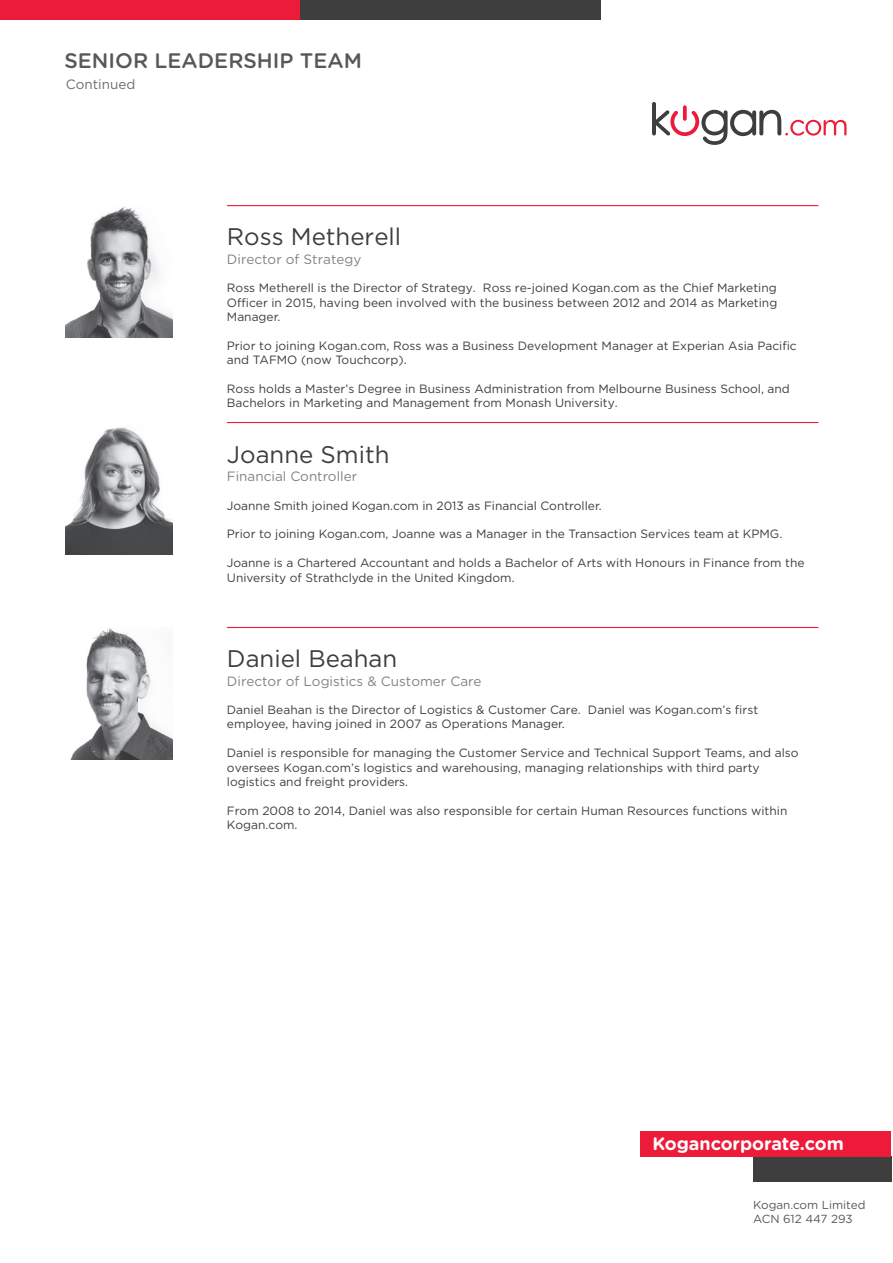
<style>
.page{position:relative;width:893px;height:1263px;background:#fff}
.page>*{position:absolute;margin:0;border:0;box-sizing:border-box;transform-origin:0 0}
.t1{font:24px "Gotham";color:#3e3e3f}
.t2{font:500 21px "Gotham Rounded";color:#57585a}
.t3{font:700 18px "Gotham Rounded";color:#fff}
.t4{font:13.5px "Gotham Rounded";color:#808285}
.t5{font:13.5px "Gotham";color:#6c6d70}
.t6{font:12px/14.4px "Gotham";color:#3e3e3f}
.t7{font:11.7px/14.1px "Gotham Rounded";color:#57585a}
</style>
<div class="page">
<div style="left:753px;top:1156px;width:138px;height:26px;background:#3e3e3f"></div>
<div style="left:640px;top:1131px;width:251px;height:25px;background:#ed1a3a"></div>
<div style="left:0;top:0;width:300px;height:20px;background:#ec1b3a"></div>
<div style="left:300px;top:0;width:300px;height:20px;background:#3e3e3f"></div>
<svg style="left:652px;top:102px;width:194px;height:43px"></svg>
<hr style="left:227px;top:205px;width:591px;height:1px;background:#ed1a3a">
<img style="left:66px;top:206px;width:106px;height:131px">
<hr style="left:227px;top:422px;width:591px;height:1px;background:#ed1a3a">
<img style="left:66px;top:427px;width:106px;height:128px">
<hr style="left:227px;top:627px;width:591px;height:1px;background:#ed1a3a">
<img style="left:71px;top:628px;width:101px;height:131px">
<h2 class="t2" style="left:64px;top:46px;width:299px">SENIOR LEADERSHIP TEAM</h2>
<p class="t5" style="left:66px;top:76px;width:71px">Continued</p>
<h1 class="t1" style="left:227px;top:221px;width:176px">Ross Metherell</h1>
<p class="t4" style="left:227px;top:250px;width:136px">Director of Strategy</p>
<p class="t6" style="left:227px;top:280px;width:552px;text-align:justify">Ross Metherell is the Director of Strategy. Ross re-joined Kogan.com as the Chief Marketing Officer in 2015, having been involved with the business between 2012 and 2014 as Marketing Manager.</p>
<p class="t6" style="left:227px;top:338px;width:571px">Prior to joining Kogan.com, Ross was a Business Development Manager at Experian Asia Pacific and TAFMO (now Touchcorp).</p>
<p class="t6" style="left:227px;top:381px;width:564px">Ross holds a Master’s Degree in Business Administration from Melbourne Business School, and<br>Bachelors in Marketing and Management from Monash University.</p>
<h1 class="t1" style="left:227px;top:439px;width:164px">Joanne Smith</h1>
<p class="t4" style="left:227px;top:467px;width:132px">Financial Controller</p>
<p class="t6" style="left:227px;top:498px;width:376px">Joanne Smith joined Kogan.com in 2013 as Financial Controller.</p>
<p class="t6" style="left:227px;top:527px;width:557px">Prior to joining Kogan.com, Joanne was a Manager in the Transaction Services team at KPMG.</p>
<p class="t6" style="left:227px;top:555px;width:579px">Joanne is a Chartered Accountant and holds a Bachelor of Arts with Honours in Finance from the<br>University of Strathclyde in the United Kingdom.</p>
<h1 class="t1" style="left:227px;top:643px;width:172px">Daniel Beahan</h1>
<p class="t4" style="left:227px;top:672px;width:256px">Director of Logistics &amp; Customer Care</p>
<p class="t6" style="left:227px;top:702px;width:533px">Daniel Beahan is the Director of Logistics &amp; Customer Care. Daniel was Kogan.com’s first employee, having joined in 2007 as Operations Manager.</p>
<p class="t6" style="left:227px;top:745px;width:573px">Daniel is responsible for managing the Customer Service and Technical Support Teams, and also oversees Kogan.com’s logistics and warehousing, managing relationships with third party logistics and freight providers.</p>
<p class="t6" style="left:227px;top:803px;width:562px">From 2008 to 2014, Daniel was also responsible for certain Human Resources functions within<br>Kogan.com.</p>
<h3 class="t3" style="left:652px;top:1130px;width:193px">Kogancorporate.com</h3>
<p class="t7" style="left:753px;top:1198px;width:114px">Kogan.com Limited<br>ACN 612 447 293</p>
</div>
